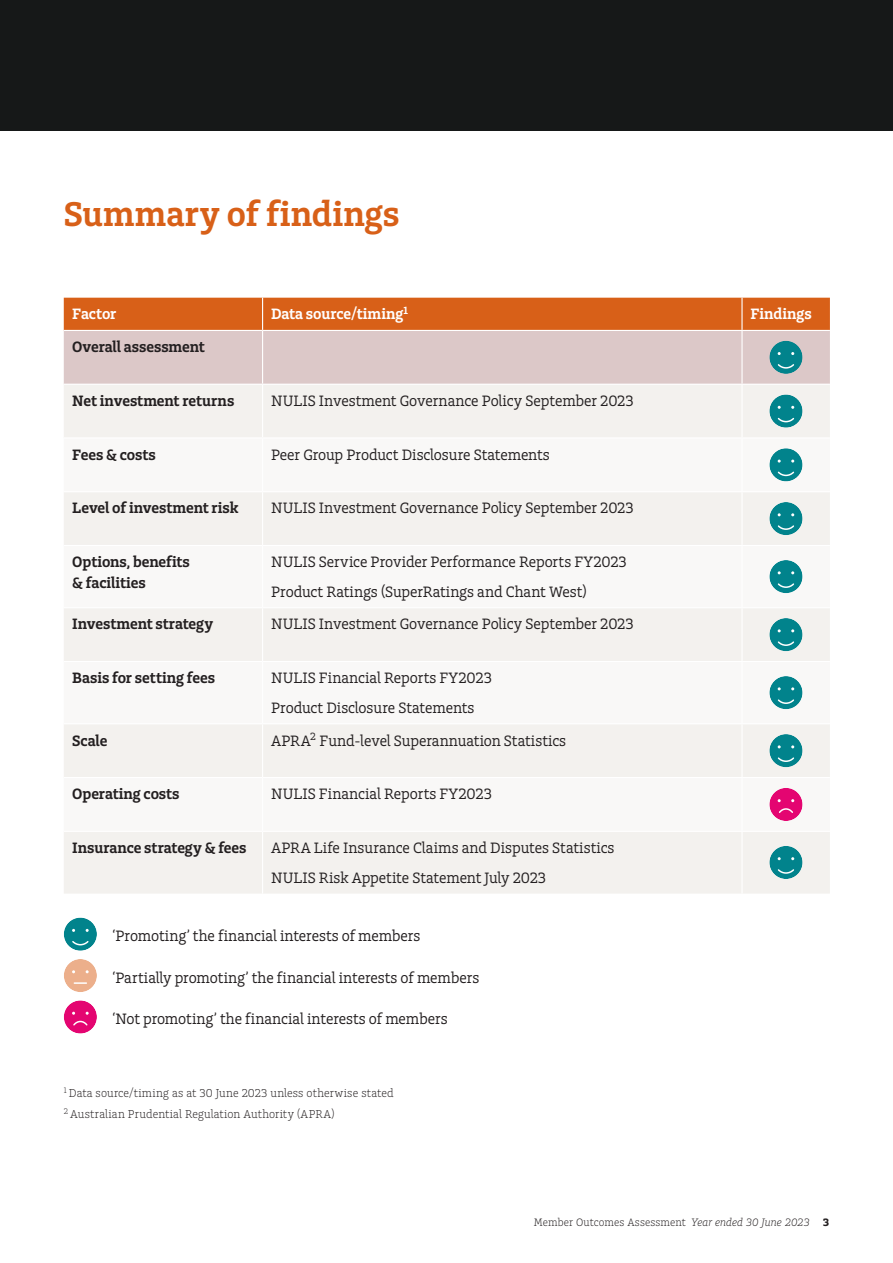
<style>
.page{position:relative;width:893px;height:1263px;background:#fff}
.page>*{position:absolute;margin:0;border:0;box-sizing:border-box;transform-origin:0 0}
.t1{font:36px "Charlie Std Sm Bld";letter-spacing:.005em;color:#d86018}
.t2{font:15.75px/29.5px "Charlie Std";letter-spacing:-.005em;color:#231f20}
.t3{font:15.75px/21px "Charlie Std Sm Bld";letter-spacing:-.005em;color:#231f20}
.t4{font:15.75px "Charlie Std Sm Bld";color:#fff}
.t5{font:300 12px/20.7px "Charlie Std";letter-spacing:.01em;color:#231f20}
.t6{font:300 11.25px "Charlie Std";letter-spacing:.01em;color:#231f20}
.s1{font-style:italic}
.s2{font-family:"Charlie Std Bld";font-weight:400}
</style>
<div class="page">
<div style="left:0;top:0;width:893px;height:131px;background:#161818"></div>
<div style="left:64px;top:385px;width:766px;height:508px;background:#f3f1ee"></div>
<svg style="left:64px;top:438px;width:766px;height:393px"></svg>
<hr style="left:262px;top:385px;width:1px;height:52px;background:#fff">
<hr style="left:741px;top:385px;width:2px;height:52px;background:#fff">
<hr style="left:64px;top:437px;width:199px;height:1px;background:#fff">
<hr style="left:263px;top:437px;width:479px;height:1px;background:#fff">
<hr style="left:262px;top:438px;width:1px;height:53px;background:#fff">
<hr style="left:742px;top:437px;width:88px;height:1px;background:#fff">
<hr style="left:741px;top:438px;width:2px;height:53px;background:#fff">
<hr style="left:64px;top:491px;width:199px;height:1px;background:#fff">
<hr style="left:263px;top:491px;width:479px;height:1px;background:#fff">
<hr style="left:262px;top:492px;width:1px;height:53px;background:#fff">
<hr style="left:742px;top:491px;width:88px;height:1px;background:#fff">
<hr style="left:741px;top:492px;width:2px;height:53px;background:#fff">
<hr style="left:64px;top:545px;width:199px;height:1px;background:#fff">
<hr style="left:263px;top:545px;width:479px;height:1px;background:#fff">
<hr style="left:262px;top:546px;width:1px;height:61px;background:#fff">
<hr style="left:742px;top:545px;width:88px;height:1px;background:#fff">
<hr style="left:741px;top:546px;width:2px;height:61px;background:#fff">
<hr style="left:64px;top:607px;width:199px;height:1px;background:#fff">
<hr style="left:263px;top:607px;width:479px;height:1px;background:#fff">
<hr style="left:262px;top:608px;width:1px;height:53px;background:#fff">
<hr style="left:742px;top:607px;width:88px;height:1px;background:#fff">
<hr style="left:741px;top:608px;width:2px;height:53px;background:#fff">
<hr style="left:64px;top:661px;width:199px;height:1px;background:#fff">
<hr style="left:263px;top:661px;width:479px;height:1px;background:#fff">
<hr style="left:262px;top:662px;width:1px;height:61px;background:#fff">
<hr style="left:742px;top:661px;width:88px;height:1px;background:#fff">
<hr style="left:741px;top:662px;width:2px;height:61px;background:#fff">
<hr style="left:64px;top:723px;width:199px;height:1px;background:#fff">
<hr style="left:263px;top:723px;width:479px;height:1px;background:#fff">
<hr style="left:262px;top:724px;width:1px;height:53px;background:#fff">
<hr style="left:742px;top:723px;width:88px;height:1px;background:#fff">
<hr style="left:741px;top:724px;width:2px;height:53px;background:#fff">
<hr style="left:64px;top:777px;width:199px;height:1px;background:#fff">
<hr style="left:263px;top:777px;width:479px;height:1px;background:#fff">
<hr style="left:262px;top:778px;width:1px;height:53px;background:#fff">
<hr style="left:742px;top:777px;width:88px;height:1px;background:#fff">
<hr style="left:741px;top:778px;width:2px;height:53px;background:#fff">
<hr style="left:64px;top:831px;width:199px;height:1px;background:#fff">
<hr style="left:263px;top:831px;width:479px;height:1px;background:#fff">
<hr style="left:262px;top:832px;width:1px;height:61px;background:#fff">
<hr style="left:742px;top:831px;width:88px;height:1px;background:#fff">
<hr style="left:741px;top:832px;width:2px;height:61px;background:#fff">
<svg style="left:64px;top:298px;width:766px;height:86px;background:#d8a187"></svg>
<div style="left:769px;top:394px;width:33px;height:34px;background:#01838c;border-radius:50%"></div>
<svg style="left:777px;top:417px;width:18px;height:6px"></svg>
<div style="left:769px;top:448px;width:33px;height:33px;background:#01838c;border-radius:50%"></div>
<svg style="left:777px;top:471px;width:18px;height:6px"></svg>
<div style="left:769px;top:502px;width:33px;height:33px;background:#01838c;border-radius:50%"></div>
<svg style="left:777px;top:525px;width:17px;height:5px"></svg>
<div style="left:769px;top:560px;width:33px;height:33px;background:#01838c;border-radius:50%"></div>
<svg style="left:777px;top:583px;width:17px;height:5px"></svg>
<div style="left:769px;top:618px;width:33px;height:33px;background:#01838c;border-radius:50%"></div>
<svg style="left:777px;top:641px;width:17px;height:5px"></svg>
<div style="left:769px;top:676px;width:33px;height:33px;background:#01838c;border-radius:50%"></div>
<svg style="left:777px;top:699px;width:17px;height:5px"></svg>
<div style="left:769px;top:734px;width:33px;height:33px;background:#01838c;border-radius:50%"></div>
<svg style="left:777px;top:757px;width:17px;height:5px"></svg>
<svg style="left:769px;top:788px;width:33px;height:33px"></svg>
<div style="left:769px;top:846px;width:33px;height:33px;background:#01838c;border-radius:50%"></div>
<svg style="left:777px;top:869px;width:17px;height:5px"></svg>
<div style="left:64px;top:917px;width:33px;height:34px;background:#01838c;border-radius:50%"></div>
<svg style="left:72px;top:941px;width:17px;height:5px"></svg>
<div style="left:64px;top:959px;width:33px;height:33px;background:#ecaf8b;border-radius:50%"></div>
<svg style="left:74px;top:982px;width:12px;height:2px"></svg>
<div style="left:64px;top:1000px;width:33px;height:33px;background:#e40571;border-radius:50%"></div>
<svg style="left:72px;top:1012px;width:17px;height:14px"></svg>
<h1 class="t1" style="left:64px;top:191px;width:337px">Summary of findings</h1>
<p class="t4" style="left:72px;top:304px;width:46px">Factor</p>
<p class="t4" style="left:271px;top:304px;width:138px">Data source/timing<sup>1</sup></p>
<p class="t4" style="left:750px;top:304px;width:63px">Findings</p>
<p class="t3" style="left:72px;top:336px;width:134px">Overall assessment</p>
<p class="t3" style="left:72px;top:390px;width:164px">Net investment returns</p>
<p class="t2" style="left:271px;top:386px;width:364px">NULIS Investment Governance Policy September 2023</p>
<p class="t3" style="left:72px;top:444px;width:85px">Fees &amp; costs</p>
<p class="t2" style="left:271px;top:439px;width:280px">Peer Group Product Disclosure Statements</p>
<p class="t3" style="left:72px;top:497px;width:168px">Level of investment risk</p>
<p class="t2" style="left:271px;top:493px;width:364px">NULIS Investment Governance Policy September 2023</p>
<p class="t3" style="left:72px;top:551px;width:119px">Options, benefits &amp; facilities</p>
<p class="t2" style="left:271px;top:547px;width:357px">NULIS Service Provider Performance Reports FY2023<br>Product Ratings (SuperRatings and Chant West)</p>
<p class="t3" style="left:72px;top:613px;width:142px">Investment strategy</p>
<p class="t2" style="left:271px;top:609px;width:364px">NULIS Investment Governance Policy September 2023</p>
<p class="t3" style="left:72px;top:667px;width:144px">Basis for setting fees</p>
<p class="t2" style="left:271px;top:663px;width:222px">NULIS Financial Reports FY2023<br>Product Disclosure Statements</p>
<p class="t3" style="left:72px;top:729px;width:37px">Scale</p>
<p class="t2" style="left:271px;top:725px;width:297px">APRA<sup>2</sup> Fund-level Superannuation Statistics</p>
<p class="t3" style="left:72px;top:783px;width:109px">Operating costs</p>
<p class="t2" style="left:271px;top:779px;width:222px">NULIS Financial Reports FY2023</p>
<p class="t3" style="left:72px;top:837px;width:176px">Insurance strategy &amp; fees</p>
<p class="t2" style="left:271px;top:833px;width:345px">APRA Life Insurance Claims and Disputes Statistics<br>NULIS Risk Appetite Statement July 2023</p>
<p class="t2" style="left:112px;top:921px;width:310px">‘Promoting’ the financial interests of members</p>
<p class="t2" style="left:112px;top:963px;width:368px">‘Partially promoting’ the financial interests of members</p>
<p class="t2" style="left:112px;top:1004px;width:337px">‘Not promoting’ the financial interests of members</p>
<p class="t5" style="left:64px;top:1082px;width:331px"><sup>1</sup> Data source/timing as at 30 June 2023 unless otherwise stated<br><sup>2</sup> Australian Prudential Regulation Authority (APRA)</p>
<p class="t6" style="left:534px;top:1215px;width:297px">Member Outcomes Assessment <span class="s1">Year ended 30 June 2023</span> <span class="s2">3</span></p>
</div>
